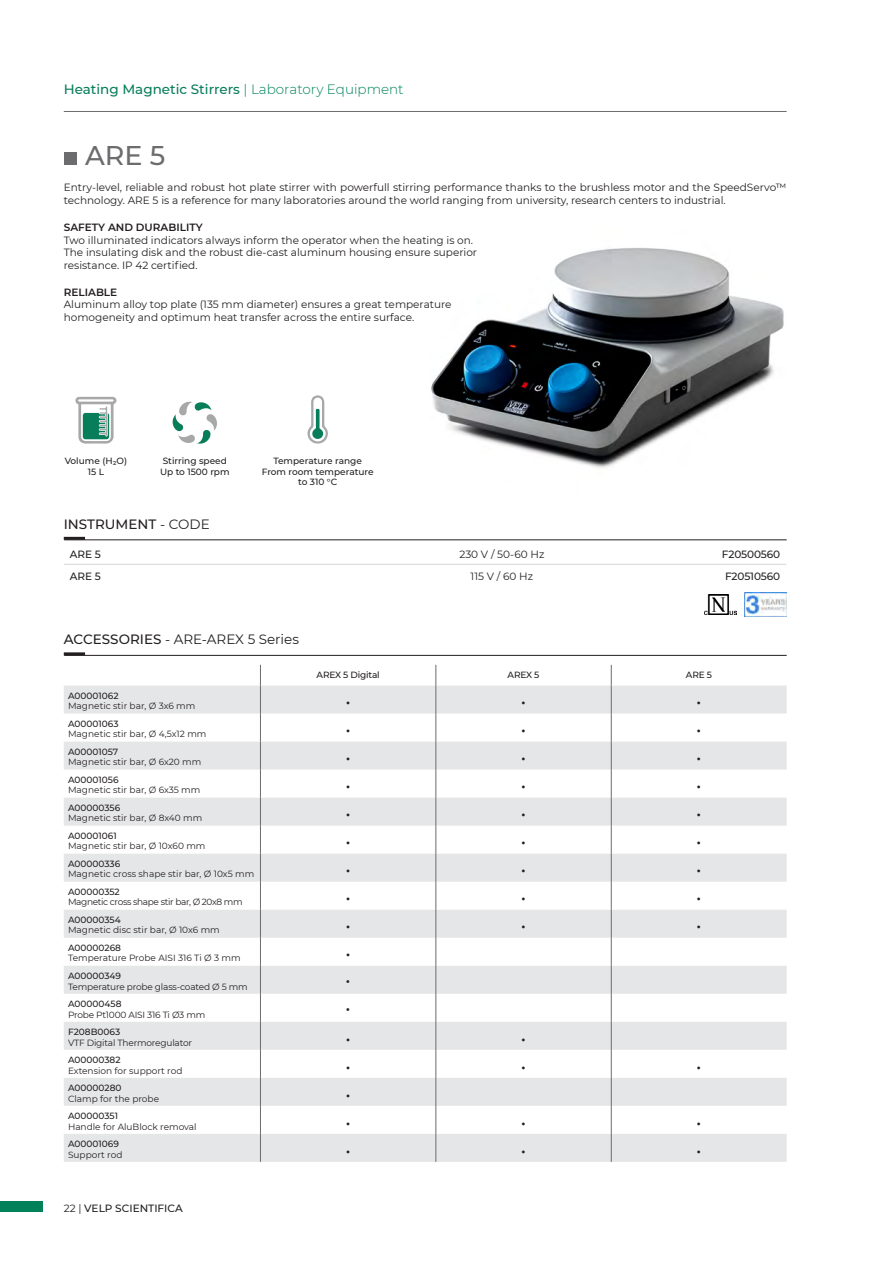
<style>
.page{position:relative;width:893px;height:1263px;background:#fff}
.page>*{position:absolute;margin:0;border:0;box-sizing:border-box;transform-origin:0 0}
.Nome_prodotto{font:500 27px "Montserrat";color:#6c6c6f}
.t1{font:18px "Montserrat";color:#231f20}
.t2{font:500 13.5px "Montserrat";color:#087d5a}
.t3{font:13.5px "Montserrat";color:#231f20}
.t4{font:500 13.5px "Montserrat";color:#231f20}
.t5{font:10.5px/12.6px "Montserrat";color:#231f20}
.t6{font:500 10.5px "Montserrat";letter-spacing:-.01em;color:#231f20}
.t7{font:600 10.5px "Montserrat";color:#231f20}
.t8{font:9px "Montserrat";color:#231f20}
.t9{font:500 9px/10.8px "Montserrat";color:#231f20;text-align:center}
.t10{font:9px "Montserrat";letter-spacing:-.02em;color:#231f20}
.t11{font:9px "Montserrat";letter-spacing:-.04em;color:#231f20}
.t12{font:500 9px "Montserrat";letter-spacing:-.02em;color:#231f20}
.s1{font-weight:300;color:#00815a}
.s2{font-weight:400}
.s3{font-weight:500}
</style>
<div class="page">
<div style="left:0;top:1202px;width:43px;height:10px;background:#00815a"></div>
<hr style="left:64px;top:111px;width:723px;height:1px;background:#6c6c6f">
<img style="left:431px;top:248px;width:353px;height:220px">
<hr style="left:64px;top:564px;width:329px;height:1px;background:#d6d6d8">
<hr style="left:393px;top:564px;width:218px;height:1px;background:#d6d6d8">
<hr style="left:611px;top:564px;width:175px;height:1px;background:#d6d6d8">
<hr style="left:64px;top:540px;width:723px;height:1px;background:#231f20">
<hr style="left:64px;top:537px;width:21px;height:3px;background:#231f20">
<div style="left:64px;top:152px;width:13px;height:12px;background:#6c6c6f"></div>
<svg style="left:307px;top:395px;width:21px;height:49px"></svg>
<svg style="left:75px;top:397px;width:41px;height:47px"></svg>
<svg style="left:172px;top:402px;width:45px;height:42px"></svg>
<svg style="left:64px;top:685px;width:723px;height:477px;fill:#e5e6e8"></svg>
<svg style="left:260px;top:665px;width:1px;height:497px"></svg>
<svg style="left:436px;top:665px;width:1px;height:497px"></svg>
<svg style="left:611px;top:665px;width:1px;height:497px"></svg>
<hr style="left:64px;top:655px;width:723px;height:1px;background:#231f20">
<hr style="left:64px;top:652px;width:21px;height:3px;background:#231f20">
<img style="left:744px;top:592px;width:43px;height:25px">
<img style="left:705px;top:594px;width:31px;height:20px">
<p class="t2" style="left:64px;top:80px;width:341px">Heating Magnetic Stirrers <span class="s1">| Laboratory Equipment</span></p>
<p class="Nome_prodotto" style="left:85px;top:136px;width:82px">ARE 5</p>
<p class="t5" style="left:64px;top:181px;width:724px">Entry-level, reliable and robust hot plate stirrer with powerfull stirring performance thanks to the brushless motor and the SpeedServo™ technology. ARE 5 is a reference for many laboratories around the world ranging from university, research centers to industrial.</p>
<p class="t7" style="left:64px;top:220px;width:140px">SAFETY AND DURABILITY</p>
<p class="t5" style="left:64px;top:233px;width:411px">Two illuminated indicators always inform the operator when the heating is on.</p>
<p class="t5" style="left:64px;top:246px;width:415px">The insulating disk and the robust die-cast aluminum housing ensure superior</p>
<p class="t5" style="left:64px;top:258px;width:135px">resistance. IP 42 certified.</p>
<p class="t7" style="left:64px;top:285px;width:55px">RELIABLE</p>
<p class="t5" style="left:64px;top:298px;width:389px">Aluminum alloy top plate (135 mm diameter) ensures a great temperature</p>
<p class="t5" style="left:64px;top:311px;width:352px">homogeneity and optimum heat transfer across the entire surface.</p>
<p class="t9" style="left:65px;top:455px;width:64px">Volume (H₂O)</p>
<p class="t9" style="left:88px;top:466px;width:18px">15 L</p>
<p class="t9" style="left:163px;top:455px;width:66px">Stirring speed</p>
<p class="t9" style="left:160px;top:466px;width:71px">Up to 1500 rpm</p>
<p class="t9" style="left:273px;top:455px;width:90px">Temperature range</p>
<p class="t9" style="left:262px;top:466px;width:113px">From room temperature to 310 °C</p>
<p class="t4" style="left:64px;top:514px;width:147px">INSTRUMENT <span class="s2">- CODE</span></p>
<p class="t6" style="left:70px;top:547px;width:33px">ARE 5</p>
<p class="t5" style="left:459px;top:548px;width:87px">230 V / 50-60 Hz</p>
<p class="t6" style="left:722px;top:547px;width:60px">F20500560</p>
<p class="t6" style="left:70px;top:569px;width:33px">ARE 5</p>
<p class="t5" style="left:471px;top:570px;width:64px">115 V / 60 Hz</p>
<p class="t6" style="left:725px;top:569px;width:57px">F20510560</p>
<p class="t3" style="left:64px;top:630px;width:237px"><span class="s3">ACCESSORIES</span> - ARE-AREX 5 Series</p>
<p class="t12" style="left:317px;top:668px;width:65px">AREX 5 Digital</p>
<p class="t9" style="left:508px;top:669px;width:33px">AREX 5</p>
<p class="t9" style="left:686px;top:669px;width:28px">ARE 5</p>
<p class="t9" style="left:68px;top:689px;width:52px">A00001062</p>
<p class="t8" style="left:68px;top:700px;width:129px">Magnetic stir bar, Ø 3x6 mm</p>
<p class="t1" style="left:345px;top:689px;width:7px">•</p>
<p class="t1" style="left:521px;top:689px;width:7px">•</p>
<p class="t1" style="left:696px;top:689px;width:7px">•</p>
<p class="t9" style="left:68px;top:717px;width:52px">A00001063</p>
<p class="t8" style="left:68px;top:728px;width:140px">Magnetic stir bar, Ø 4,5x12 mm</p>
<p class="t1" style="left:345px;top:717px;width:7px">•</p>
<p class="t1" style="left:521px;top:717px;width:7px">•</p>
<p class="t1" style="left:696px;top:717px;width:7px">•</p>
<p class="t9" style="left:68px;top:746px;width:52px">A00001057</p>
<p class="t8" style="left:68px;top:756px;width:135px">Magnetic stir bar, Ø 6x20 mm</p>
<p class="t1" style="left:345px;top:745px;width:7px">•</p>
<p class="t1" style="left:521px;top:745px;width:7px">•</p>
<p class="t1" style="left:696px;top:745px;width:7px">•</p>
<p class="t9" style="left:68px;top:774px;width:52px">A00001056</p>
<p class="t8" style="left:68px;top:784px;width:134px">Magnetic stir bar, Ø 6x35 mm</p>
<p class="t1" style="left:345px;top:773px;width:7px">•</p>
<p class="t1" style="left:521px;top:773px;width:7px">•</p>
<p class="t1" style="left:696px;top:773px;width:7px">•</p>
<p class="t9" style="left:68px;top:802px;width:54px">A00000356</p>
<p class="t8" style="left:68px;top:812px;width:136px">Magnetic stir bar, Ø 8x40 mm</p>
<p class="t1" style="left:345px;top:801px;width:7px">•</p>
<p class="t1" style="left:521px;top:801px;width:7px">•</p>
<p class="t1" style="left:696px;top:801px;width:7px">•</p>
<p class="t9" style="left:68px;top:830px;width:50px">A00001061</p>
<p class="t8" style="left:68px;top:840px;width:139px">Magnetic stir bar, Ø 10x60 mm</p>
<p class="t1" style="left:345px;top:829px;width:7px">•</p>
<p class="t1" style="left:521px;top:829px;width:7px">•</p>
<p class="t1" style="left:696px;top:829px;width:7px">•</p>
<p class="t9" style="left:68px;top:858px;width:54px">A00000336</p>
<p class="t8" style="left:68px;top:868px;width:188px">Magnetic cross shape stir bar, Ø 10x5 mm</p>
<p class="t1" style="left:345px;top:858px;width:7px">•</p>
<p class="t1" style="left:521px;top:858px;width:7px">•</p>
<p class="t1" style="left:696px;top:858px;width:7px">•</p>
<p class="t9" style="left:68px;top:886px;width:53px">A00000352</p>
<p class="t11" style="left:68px;top:896px;width:176px">Magnetic cross shape stir bar, Ø 20x8 mm</p>
<p class="t1" style="left:345px;top:886px;width:7px">•</p>
<p class="t1" style="left:521px;top:886px;width:7px">•</p>
<p class="t1" style="left:696px;top:886px;width:7px">•</p>
<p class="t9" style="left:68px;top:914px;width:54px">A00000354</p>
<p class="t8" style="left:68px;top:924px;width:153px">Magnetic disc stir bar, Ø 10x6 mm</p>
<p class="t1" style="left:345px;top:914px;width:7px">•</p>
<p class="t1" style="left:521px;top:914px;width:7px">•</p>
<p class="t1" style="left:696px;top:914px;width:7px">•</p>
<p class="t9" style="left:68px;top:942px;width:54px">A00000268</p>
<p class="t8" style="left:68px;top:952px;width:174px">Temperature Probe AISI 316 Ti Ø 3 mm</p>
<p class="t1" style="left:345px;top:942px;width:7px">•</p>
<p class="t9" style="left:68px;top:970px;width:55px">A00000349</p>
<p class="t10" style="left:68px;top:980px;width:181px">Temperature probe glass-coated Ø 5 mm</p>
<p class="t1" style="left:345px;top:970px;width:7px">•</p>
<p class="t9" style="left:68px;top:998px;width:55px">A00000458</p>
<p class="t10" style="left:68px;top:1008px;width:139px">Probe Pt1000 AISI 316 Ti Ø3 mm</p>
<p class="t1" style="left:345px;top:998px;width:7px">•</p>
<p class="t9" style="left:68px;top:1026px;width:54px">F208B0063</p>
<p class="t10" style="left:68px;top:1036px;width:126px">VTF Digital Thermoregulator</p>
<p class="t1" style="left:345px;top:1026px;width:7px">•</p>
<p class="t1" style="left:521px;top:1026px;width:7px">•</p>
<p class="t9" style="left:68px;top:1054px;width:54px">A00000382</p>
<p class="t8" style="left:68px;top:1064px;width:116px">Extension for support rod</p>
<p class="t1" style="left:345px;top:1054px;width:7px">•</p>
<p class="t1" style="left:521px;top:1054px;width:7px">•</p>
<p class="t1" style="left:696px;top:1054px;width:7px">•</p>
<p class="t9" style="left:68px;top:1082px;width:55px">A00000280</p>
<p class="t8" style="left:68px;top:1092px;width:93px">Clamp for the probe</p>
<p class="t1" style="left:345px;top:1082px;width:7px">•</p>
<p class="t9" style="left:68px;top:1110px;width:51px">A00000351</p>
<p class="t8" style="left:68px;top:1120px;width:130px">Handle for AluBlock removal</p>
<p class="t1" style="left:345px;top:1110px;width:7px">•</p>
<p class="t1" style="left:521px;top:1110px;width:7px">•</p>
<p class="t1" style="left:696px;top:1110px;width:7px">•</p>
<p class="t9" style="left:68px;top:1138px;width:52px">A00001069</p>
<p class="t8" style="left:68px;top:1148px;width:56px">Support rod</p>
<p class="t1" style="left:345px;top:1138px;width:7px">•</p>
<p class="t1" style="left:521px;top:1138px;width:7px">•</p>
<p class="t1" style="left:696px;top:1138px;width:7px">•</p>
<p class="t6" style="left:64px;top:1201px;width:120px"><span class="s2">22 |</span> VELP SCIENTIFICA</p>
</div>
